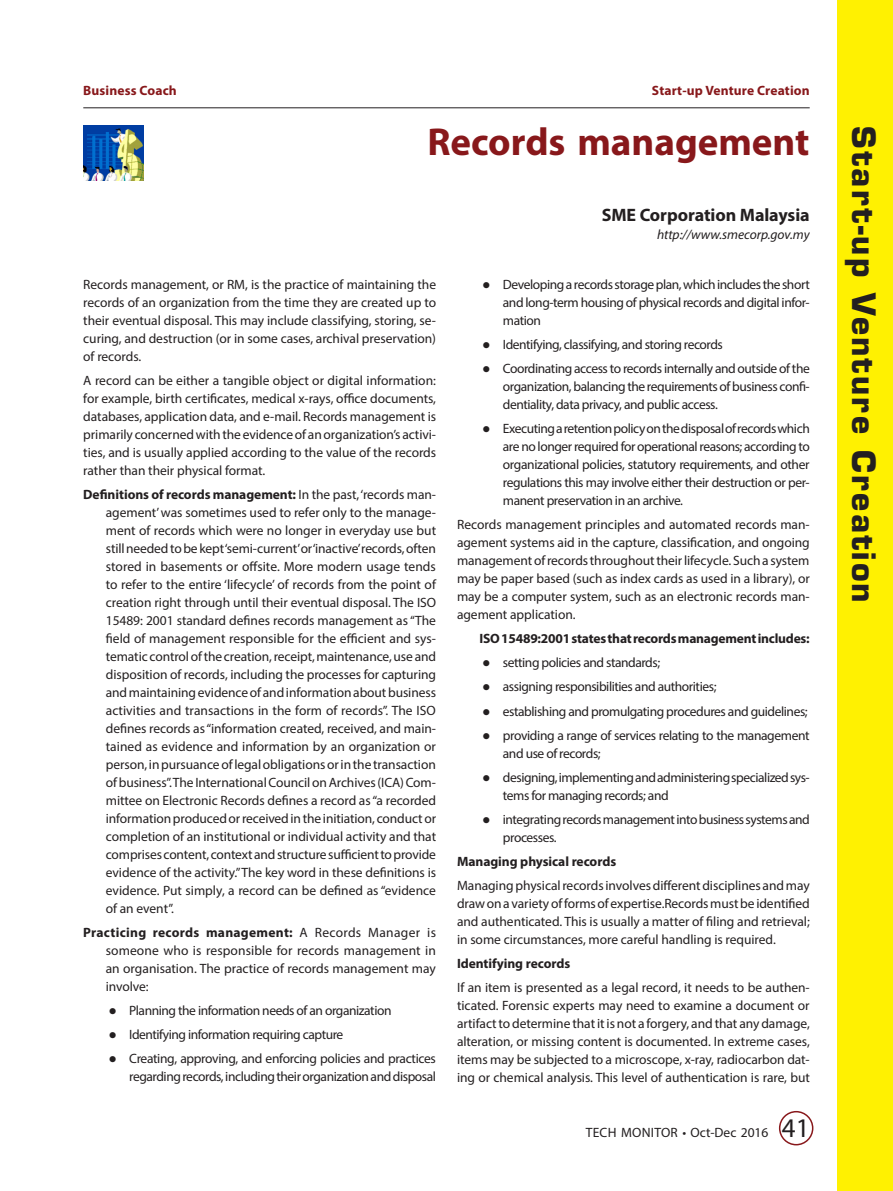
<style>
.page{position:relative;width:893px;height:1191px;background:#fff}
.page>*{position:absolute;margin:0;border:0;box-sizing:border-box;transform-origin:0 0}
.BC_HD{font:700 39px "Myriad Pro";color:#88181b}
.t1{font:700 31.5px "Eurostile";letter-spacing:.07em;color:#231f20}
.BC_HD1{font:700 18px "Myriad Pro";letter-spacing:-.005em;color:#231f20}
.TS_BT_p4{font:13.5px/18px "Myriad Pro";letter-spacing:-.03em;color:#231f20;text-align:justify}
.TS_BT_p4-2{font:700 13.5px "Myriad Pro";letter-spacing:-.015em;color:#231f20}
.t2{font:700 13.5px "Myriad Pro";letter-spacing:.01em;color:#88181b}
.RFH{font:13.5px "Myriad Pro";letter-spacing:.015em;color:#231f20}
.TS_BT_p4-3{font:italic 13.5px "Myriad Pro";letter-spacing:-.005em;color:#231f20}
.s1{font-weight:700}
.s2{font-size:27px}
</style>
<div class="page">
<div style="left:778px;top:1111px;width:35px;height:34px;border:2px solid #88181b;border-radius:50%"></div>
<div style="left:837px;top:0;width:55px;height:1191px;background:#fff101"></div>
<hr style="left:83px;top:107px;width:726px;height:1px;background:#231f20">
<img style="left:83px;top:126px;width:61px;height:54px">
<p class="t2" style="left:83px;top:81px;width:95px">Business Coach</p>
<p class="t2" style="left:652px;top:81px;width:159px">Start-up Venture Creation</p>
<p class="BC_HD" style="left:427px;top:116px;width:383px">Records management</p>
<p class="TS_BT_p4" style="left:83px;top:275px;width:354px">Records management, or RM, is the practice of maintaining the records of an organization from the time they are created up to their eventual disposal. This may include classifying, storing, se&shy;curing, and destruction (or in some cases, archival preservation) of records.</p>
<p class="TS_BT_p4" style="left:83px;top:371px;width:354px">A record can be either a tangible object or digital information: for example, birth certificates, medical x-rays, office documents, databases, application data, and e-mail. Records management is primarily concerned with the evidence of an organization’s activi&shy;ties, and is usually applied according to the value of the records rather than their physical format.</p>
<p class="TS_BT_p4" style="left:106px;top:485px;width:332px;text-indent:-22px"><span class="s1">Definitions of records management:</span> In the past, ‘records man&shy;agement’ was sometimes used to refer only to the manage&shy;ment of records which were no longer in everyday use but still needed to be kept ‘semi-current’or ‘inactive’records, often stored in basements or offsite. More modern usage tends to refer to the entire ‘lifecycle’ of records from the point of creation right through until their eventual disposal. The ISO 15489: 2001 standard defines records management as “The field of management responsible for the efficient and sys&shy;tematic control of the creation, receipt, maintenance, use and disposition of records, including the processes for capturing and maintaining evidence of and information about business activities and transactions in the form of records”. The ISO defines records as “information created, received, and main&shy;tained as evidence and information by an organization or person, in pursuance of legal obligations or in the transaction of business”. The International Council on Archives (ICA) Com&shy;mittee on Electronic Records defines a record as “a recorded information produced or received in the initiation, conduct or completion of an institutional or individual activity and that comprises content, context and structure sufficient to provide evidence of the activity.” The key word in these definitions is evidence. Put simply, a record can be defined as “evidence of an event”.</p>
<p class="TS_BT_p4" style="left:106px;top:923px;width:332px;text-indent:-22px"><span class="s1">Practicing records management:</span> A Records Manager is someone who is responsible for records management in an organisation. The practice of records management may involve:</p>
<p class="TS_BT_p4" style="left:129px;top:1001px;width:264px">Planning the information needs of an organization</p>
<p class="TS_BT_p4" style="left:129px;top:1025px;width:216px">Identifying information requiring capture</p>
<p class="TS_BT_p4" style="left:129px;top:1049px;width:308px">Creating, approving, and enforcing policies and practices regarding records, including their organization and disposal</p>
<p class="BC_HD1" style="left:601px;top:203px;width:209px">SME Corporation Malaysia</p>
<p class="TS_BT_p4-3" style="left:657px;top:226px;width:154px">http://www.smecorp.gov.my</p>
<p class="TS_BT_p4" style="left:503px;top:276px;width:308px">Developing a records storage plan, which includes the short and long-term housing of physical records and digital infor&shy;mation</p>
<p class="TS_BT_p4" style="left:503px;top:336px;width:221px">Identifying, classifying, and storing records</p>
<p class="TS_BT_p4" style="left:503px;top:360px;width:308px">Coordinating access to records internally and outside of the organization, balancing the requirements of business confi&shy;dentiality, data privacy, and public access.</p>
<p class="TS_BT_p4" style="left:503px;top:420px;width:308px">Executing a retention policy on the disposal of records which are no longer required for operational reasons; according to organizational policies, statutory requirements, and other regulations this may involve either their destruction or per&shy;manent preservation in an archive.</p>
<p class="TS_BT_p4" style="left:457px;top:516px;width:354px">Records management principles and automated records man&shy;agement systems aid in the capture, classification, and ongoing management of records throughout their lifecycle. Such a system may be paper based (such as index cards as used in a library), or may be a computer system, such as an electronic records man&shy;agement application.</p>
<p class="TS_BT_p4-2" style="left:479px;top:630px;width:332px">ISO 15489:2001 states that records management includes:</p>
<p class="TS_BT_p4" style="left:503px;top:654px;width:159px">setting policies and standards;</p>
<p class="TS_BT_p4" style="left:503px;top:678px;width:215px">assigning responsibilities and authorities;</p>
<p class="TS_BT_p4" style="left:503px;top:702px;width:306px">establishing and promulgating procedures and guidelines;</p>
<p class="TS_BT_p4" style="left:503px;top:726px;width:308px">providing a range of services relating to the management and use of records;</p>
<p class="TS_BT_p4" style="left:503px;top:768px;width:308px">designing, implementing and administering specialized sys&shy;tems for managing records; and</p>
<p class="TS_BT_p4" style="left:503px;top:810px;width:308px">integrating records management into business systems and processes.</p>
<p class="TS_BT_p4-2" style="left:457px;top:852px;width:161px">Managing physical records</p>
<p class="TS_BT_p4" style="left:457px;top:876px;width:354px">Managing physical records involves different disciplines and may draw on a variety of forms of expertise.Records must be identified and authenticated. This is usually a matter of filing and retrieval; in some circumstances, more careful handling is required.</p>
<p class="TS_BT_p4-2" style="left:457px;top:954px;width:115px">Identifying records</p>
<p class="TS_BT_p4" style="left:457px;top:978px;width:354px">If an item is presented as a legal record, it needs to be authen&shy;ticated. Forensic experts may need to examine a document or artifact to determine that it is not a forgery, and that any damage, alteration, or missing content is documented. In extreme cases, items may be subjected to a microscope, x-ray, radiocarbon dat&shy;ing or chemical analysis. This level of authentication is rare, but</p>
<p class="RFH" style="left:585px;top:1124px;width:225px">TECH MONITOR • Oct-Dec 2016 <span class="s2">41</span></p>
<h2 class="t1" style="left:883px;top:126px;width:478px;rotate:90deg">Start-up Venture Creation</h2>
</div>
